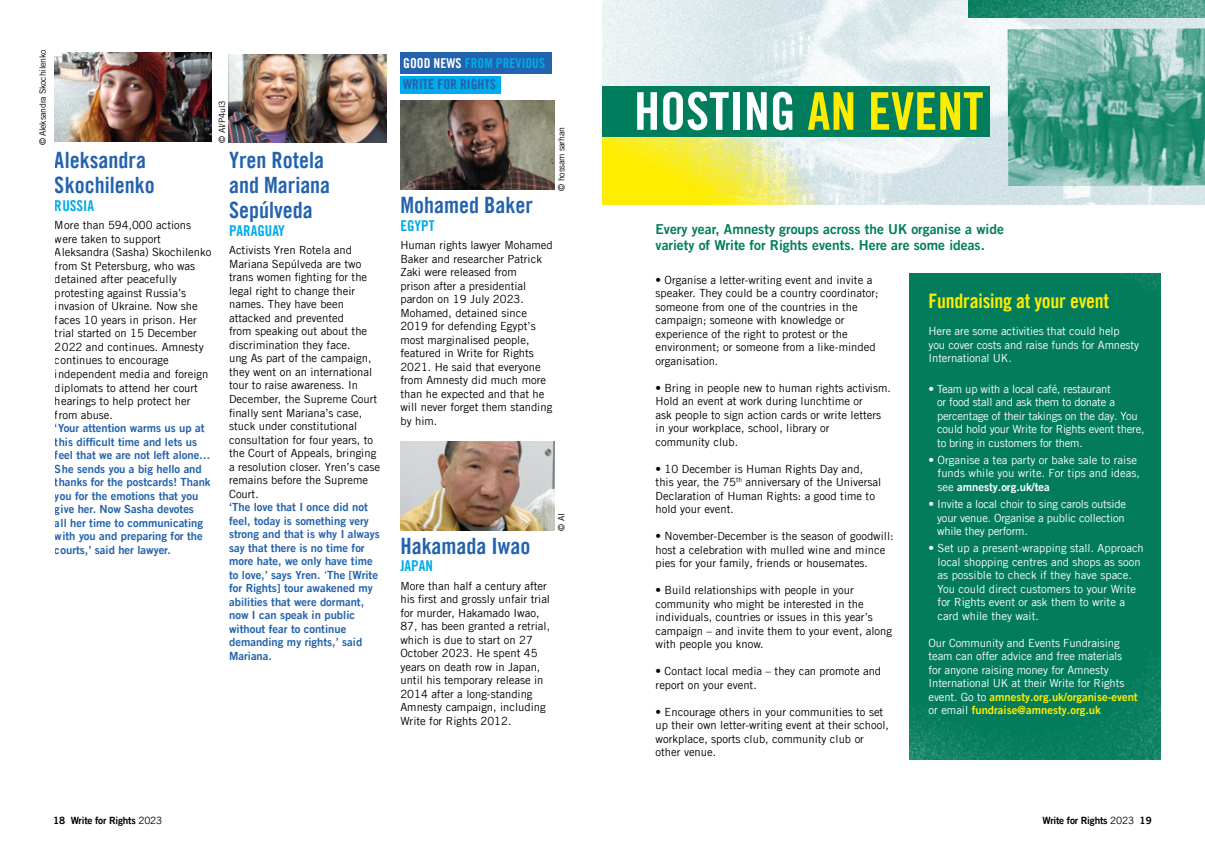
<style>
.page{position:relative;width:1205px;height:851px;background:#fff}
.page>*{position:absolute;margin:0;border:0;box-sizing:border-box;transform-origin:0 0}
.t1{font:52px "Amnesty Trade Gothic Bd Cn 20";color:#fff}
.t2{font:22.5px/25px "Amnesty Trade Gothic Bd Cn 20";color:#2362ad}
.t3{font:20px "Amnesty Trade Gothic Bd Cn 20";letter-spacing:-.01em;color:#ffed00}
.t4{font:15px "Amnesty Trade Gothic Bd Cn 20";color:#00ace9}
.t5{font:13.75px/16.2px "Amnesty Trade Gothic Bd 2";color:#007d5c}
.t6{font:13.62px/21.5px "Amnesty Trade Gothic Bd Cn 20";color:#2362ad}
.t7{font:11.25px/13.5px "Amnesty Trade Gothic";color:#000}
.t8{font:11.25px/13.5px "Amnesty Trade Gothic";letter-spacing:-.01em;color:#fff}
.t9{font:11.25px/13.5px "Amnesty Trade Gothic Bd 2";color:#2362ad}
.t10{font:11.25px/13.5px "Amnesty Trade Gothic Bd 2";color:#ffed00}
.t11{font:11.25px "Amnesty Trade Gothic Bd 2";color:#fff}
.t12{font:10px "Amnesty Trade Gothic Bd 2";letter-spacing:-.02em;color:#000}
.t13{font:8.75px "Amnesty Trade Gothic";letter-spacing:-.025em;color:#000}
.s1{font-family:"Amnesty Trade Gothic"}
.s2{color:#fff}
.s3{color:#00ace9}
.s4{color:#ffed00}
.s5{font-family:"Amnesty Trade Gothic";color:#fff}
</style>
<div class="page">
<img style="left:602px;top:0;width:603px;height:205px">
<div style="left:910px;top:273px;width:251px;height:486px;background:#027c5b"></div>
<img style="left:968px;top:0;width:237px;height:18px">
<img style="left:1007px;top:28px;width:198px;height:158px">
<img style="left:602px;top:137px;width:271px;height:68px">
<div style="left:602px;top:86px;width:388px;height:51px;background:#007d5c"></div>
<img style="left:54px;top:53px;width:157px;height:89px">
<img style="left:229px;top:54px;width:157px;height:89px">
<img style="left:401px;top:442px;width:153px;height:88px">
<img style="left:401px;top:101px;width:153px;height:88px">
<div style="left:400px;top:76px;width:101px;height:17px;background:#00ace9"></div>
<div style="left:400px;top:53px;width:152px;height:21px;background:#2362ad"></div>
<p class="t13" style="left:37px;top:145px;width:97px;rotate:-90deg">© Aleksandra Skochilenko</p>
<p class="t13" style="left:217px;top:143px;width:43px;rotate:-90deg">© AI/P4ul3</p>
<h2 class="t2" style="left:55px;top:147px;width:101px">Aleksandra<br>Skochilenko</h2>
<h3 class="t4" style="left:55px;top:196px;width:41px">RUSSIA</h3>
<p class="t7" style="left:55px;top:218px;width:158px">More than 594,000 actions were taken to support<br>Aleksandra (Sasha) Skochilenko from St Petersburg, who was detained after peacefully protesting against Russia’s invasion of Ukraine. Now she faces 10 years in prison. Her trial started on 15 December<br>2022 and continues. Amnesty continues to encourage independent media and foreign diplomats to attend her court hearings to help protect her from abuse.</p>
<p class="t9" style="left:55px;top:421px;width:157px">‘Your attention warms us up at this difficult time and lets us feel that we are not left alone…<br>She sends you a big hello and thanks for the postcards! Thank you for the emotions that you give her. Now Sasha devotes<br>all her time to communicating with you and preparing for the courts,’ said her lawyer.</p>
<h2 class="t2" style="left:229px;top:147px;width:103px">Yren Rotela and Mariana<br>Sepúlveda</h2>
<h3 class="t4" style="left:229px;top:221px;width:57px">PARAGUAY</h3>
<p class="t7" style="left:229px;top:243px;width:152px">Activists Yren Rotela and<br>Mariana Sepúlveda are two trans women fighting for the legal right to change their names. They have been attacked and prevented<br>from speaking out about the discrimination they face.<br>ung As part of the campaign, they went on an international tour to raise awareness. In<br>December, the Supreme Court finally sent Mariana’s case, stuck under constitutional consultation for four years, to the Court of Appeals, bringing a resolution closer. Yren’s case remains before the Supreme<br>Court.</p>
<p class="t9" style="left:229px;top:500px;width:152px">‘The love that I once did not feel, today is something very strong and that is why I always say that there is no time for more hate, we only have time to love,’ says Yren. <span class="s1">‘</span>The [Write for Rights] tour awakened my abilities that were dormant, now I can speak in public without fear to continue demanding my rights,’ said<br>Mariana.</p>
<p class="t6" style="left:403px;top:52px;width:144px"><span class="s2">GOOD NEWS</span> <span class="s3">FROM PREVIOUS<br></span>WRITE FOR RIGHTS</p>
<p class="t13" style="left:556px;top:190px;width:65px;rotate:-90deg">© hossam sarhan</p>
<h2 class="t2" style="left:400px;top:192px;width:134px">Mohamed Baker</h2>
<h3 class="t4" style="left:400px;top:216px;width:36px">EGYPT</h3>
<p class="t7" style="left:400px;top:238px;width:154px">Human rights lawyer Mohamed<br>Baker and researcher Patrick<br>Zaki were released from<br>prison after a presidential pardon on 19 July 2023.<br>Mohamed, detained since<br>2019 for defending Egypt’s most marginalised people, featured in Write for Rights<br>2021. He said that everyone from Amnesty did much more than he expected and that he will never forget them standing by him.</p>
<h2 class="t2" style="left:400px;top:533px;width:131px">Hakamada Iwao</h2>
<h3 class="t4" style="left:400px;top:556px;width:34px">JAPAN</h3>
<p class="t7" style="left:400px;top:579px;width:151px">More than half a century after his first and grossly unfair trial for murder, Hakamado Iwao,<br>87, has been granted a retrial, which is due to start on 27<br>October 2023. He spent 45 years on death row in Japan, until his temporary release in<br>2014 after a long-standing<br>Amnesty campaign, including<br>Write for Rights 2012.</p>
<p class="t13" style="left:556px;top:530px;width:19px;rotate:-90deg">© AI</p>
<p class="t12" style="left:53px;top:814px;width:111px">18 Write for Rights <span class="s1">2023</span></p>
<h1 class="t1" style="left:634px;top:80px;width:351px">HOSTING <span class="s4">AN EVENT</span></h1>
<p class="t5" style="left:655px;top:220px;width:350px">Every year, Amnesty groups across the UK organise a wide variety of Write for Rights events. Here are some ideas.</p>
<p class="t7" style="left:655px;top:272px;width:225px">• Organise a letter-writing event and invite a speaker. They could be a country coordinator; someone from one of the countries in the campaign; someone with knowledge or experience of the right to protest or the environment; or someone from a like-minded organisation.</p>
<p class="t7" style="left:655px;top:380px;width:237px">• Bring in people new to human rights activism.<br>Hold an event at work during lunchtime or<br>ask people to sign action cards or write letters in your workplace, school, library or<br>community club.</p>
<p class="t7" style="left:655px;top:461px;width:227px">• 10 December is Human Rights Day and, this year, the 75<sup>th</sup> anniversary of the Universal Declaration of Human Rights: a good time to hold your event.</p>
<p class="t7" style="left:655px;top:529px;width:239px">• November-December is the season of goodwill: host a celebration with mulled wine and mince pies for your family, friends or housemates.</p>
<p class="t7" style="left:655px;top:583px;width:238px">• Build relationships with people in your community who might be interested in the individuals, countries or issues in this year’s campaign – and invite them to your event, along with people you know.</p>
<p class="t7" style="left:655px;top:664px;width:227px">• Contact local media – they can promote and report on your event.</p>
<p class="t7" style="left:655px;top:704px;width:235px">• Encourage others in your communities to set up their own letter-writing event at their school, workplace, sports club, community club or other venue.</p>
<h3 class="t3" style="left:928px;top:289px;width:182px">Fundraising at your event</h3>
<p class="t8" style="left:928px;top:324px;width:212px">Here are some activities that could help you cover costs and raise funds for Amnesty<br>International UK.</p>
<p class="t8" style="left:937px;top:382px;width:209px;text-indent:-9px">• Team up with a local café, restaurant<br>or food stall and ask them to donate a percentage of their takings on the day. You could hold your Write for Rights event there, to bring in customers for them.</p>
<p class="t8" style="left:928px;top:453px;width:213px;text-align:right">• Organise a tea party or bake sale to raise funds while you write. For tips and ideas,</p>
<p class="t11" style="left:937px;top:480px;width:114px"><span class="s1">see</span> amnesty.org.uk/tea</p>
<p class="t8" style="left:937px;top:497px;width:190px;text-indent:-9px">• Invite a local choir to sing carols outside your venue. Organise a public collection while they perform.</p>
<p class="t8" style="left:937px;top:541px;width:208px;text-indent:-9px">• Set up a present-wrapping stall. Approach local shopping centres and shops as soon as possible to check if they have space.<br>You could direct customers to your Write for Rights event or ask them to write a card while they wait.</p>
<p class="t8" style="left:928px;top:635px;width:197px">Our Community and Events Fundraising team can offer advice and free materials for anyone raising money for Amnesty International UK at their Write for Rights</p>
<p class="t10" style="left:928px;top:689px;width:211px"><span class="s5">event. Go to</span> amnesty.org.uk/organise-event <span class="s5">or email</span> fundraise@amnesty.org.uk</p>
<p class="t12" style="left:1042px;top:814px;width:111px">Write for Rights <span class="s1">2023</span> 19</p>
</div>
